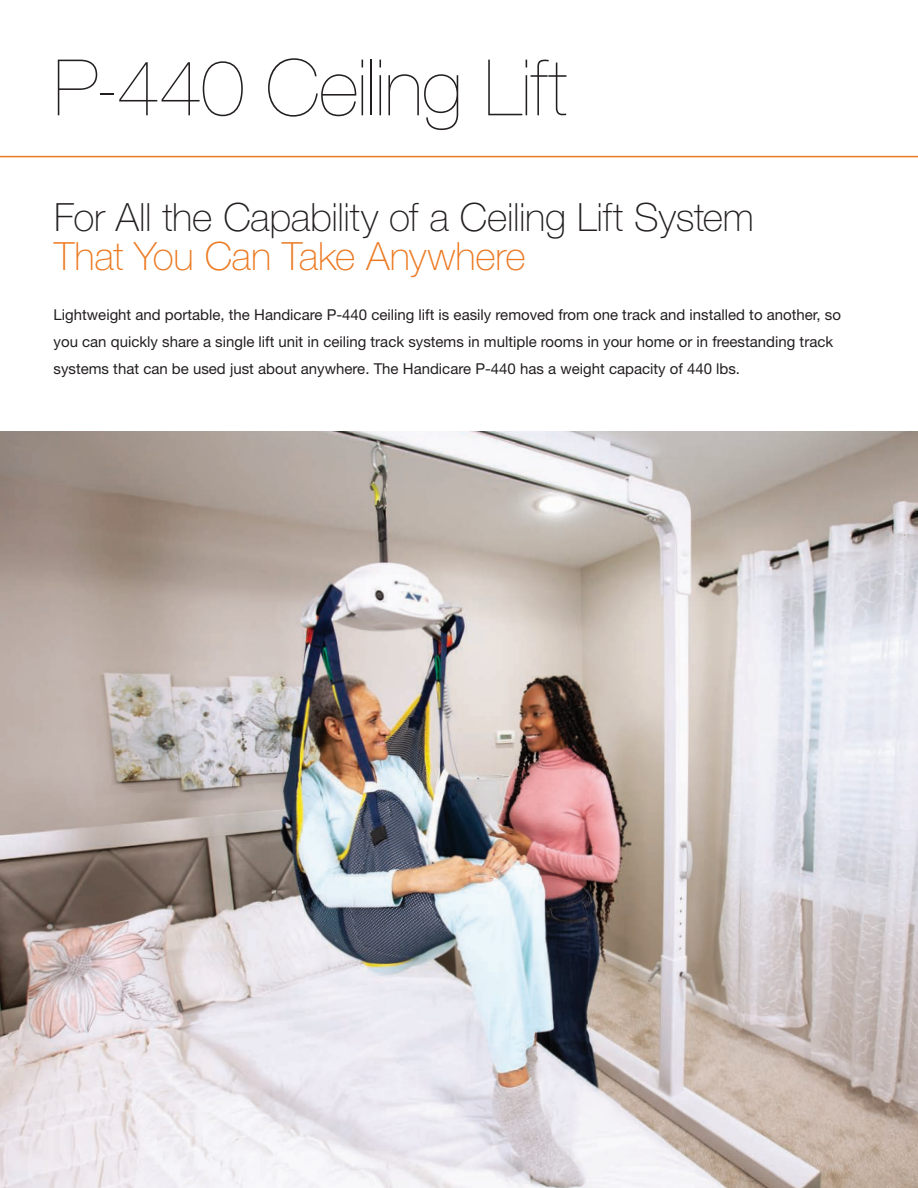
<style>
.page{position:relative;width:918px;height:1188px;background:#fff}
.page>*{position:absolute;margin:0;border:0;box-sizing:border-box;transform-origin:0 0}
.t1{font:200 78px "Helvetica Neue";letter-spacing:-.015em;color:#231f20}
.t2{font:100 39px "Helvetica Neue";letter-spacing:-.005em;color:#231f20}
.t3{font:100 39px "Helvetica Neue";letter-spacing:-.005em;color:#ec7a23}
.t4{font:15px/27px "Helvetica Neue";color:#231f20}
</style>
<div class="page">
<hr style="left:0;top:156px;width:918px;height:1px;background:#ec7a23">
<img style="left:0;top:431px;width:918px;height:757px">
<h1 class="t1" style="left:54px;top:43px;width:516px">P-440 Ceiling Lift</h1>
<h2 class="t2" style="left:54px;top:195px;width:701px">For All the Capability of a Ceiling Lift System</h2>
<h2 class="t3" style="left:54px;top:234px;width:473px">That You Can Take Anywhere</h2>
<p class="t4" style="left:54px;top:301px;width:789px">Lightweight and portable, the Handicare P-440 ceiling lift is easily removed from one track and installed to another, so you can quickly share a single lift unit in ceiling track systems in multiple rooms in your home or in freestanding track systems that can be used just about anywhere. The Handicare P-440 has a weight capacity of 440 lbs.</p>
</div>
